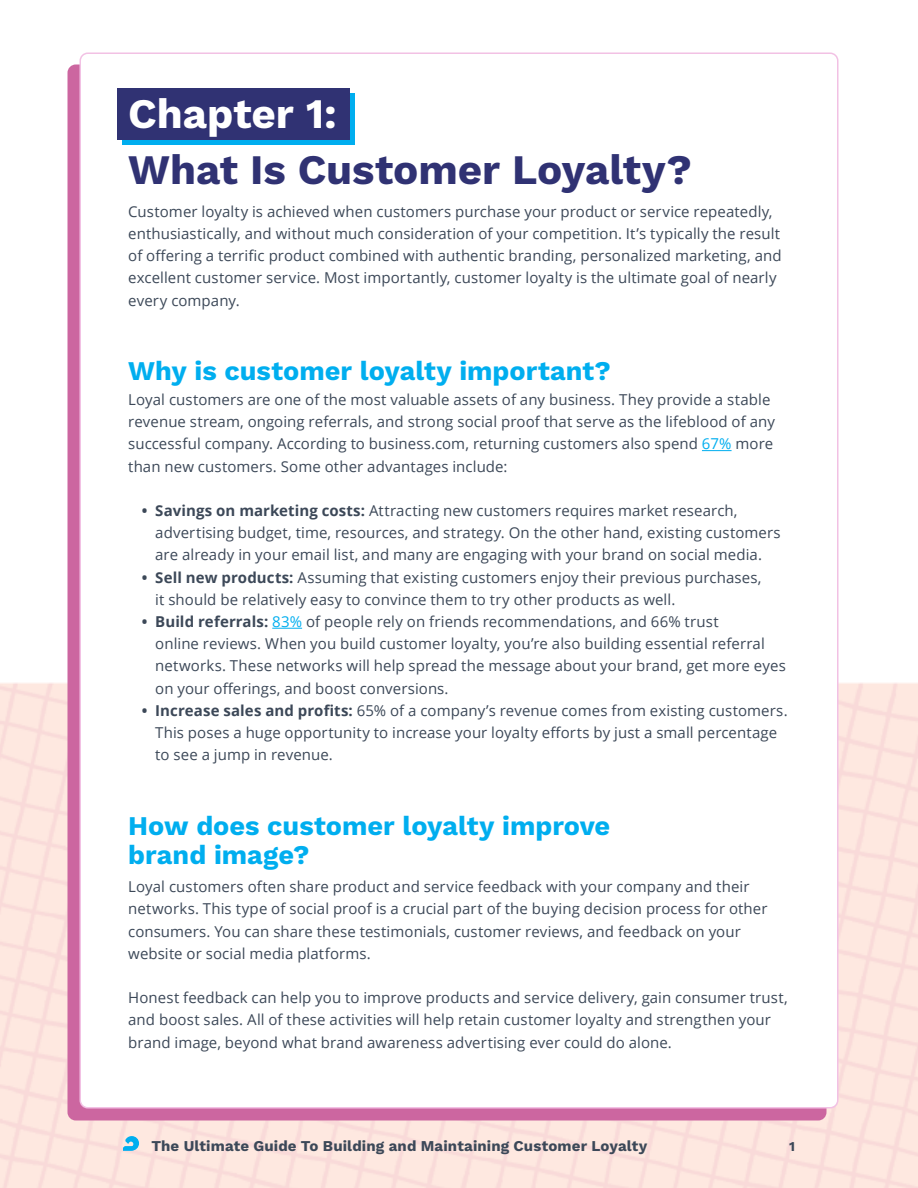
<style>
.page{position:relative;width:918px;height:1188px;background:#fff}
.page>*{position:absolute;margin:0;border:0;box-sizing:border-box;transform-origin:0 0}
.t1{font:700 42px "Work Sans";letter-spacing:-.005em;color:#303273}
.t2{font:700 42px "Work Sans";color:#fff}
.t3{font:700 27px/29.4px "Work Sans";color:#00aeef}
.t4{font:15px/22.2px "Open Sans";letter-spacing:.005em;color:#3c4858}
.t5{font:700 15px "Work Sans";letter-spacing:.01em;color:#3c4858}
.t6{font:700 13.5px "Work Sans";color:#3c4858}
.s1{color:#00aeef}
.s2{font-weight:700}
</style>
<div class="page">
<img style="left:0;top:682px;width:918px;height:506px">
<div style="left:68px;top:65px;width:758px;height:1055px;background:#cc66a0;border-radius:8px"></div>
<div style="left:80px;top:53px;width:758px;height:1055px;background:#fff;border-radius:8px"></div>
<svg style="left:123px;top:1136px;width:16px;height:15px"></svg>
<hr style="left:702px;top:450px;width:30px;height:1px;background:#00aeef">
<hr style="left:272px;top:628px;width:30px;height:1px;background:#00aeef">
<div style="left:122px;top:93px;width:233px;height:52px;background:#00aeef"></div>
<div style="left:118px;top:88px;width:232px;height:52px;background:#303273"></div>
<h1 class="t2" style="left:128px;top:89px;width:210px">Chapter 1:</h1>
<h1 class="t1" style="left:128px;top:146px;width:565px">What Is Customer Loyalty?</h1>
<p class="t4" style="left:128px;top:200px;width:655px">Customer loyalty is achieved when customers purchase your product or service repeatedly, enthusiastically, and without much consideration of your competition. It’s typically the result of offering a terrific product combined with authentic branding, personalized marketing, and excellent customer service. Most importantly, customer loyalty is the ultimate goal of nearly every company.</p>
<h2 class="t3" style="left:128px;top:358px;width:484px">Why is customer loyalty important?</h2>
<p class="t4" style="left:128px;top:388px;width:648px">Loyal customers are one of the most valuable assets of any business. They provide a stable revenue stream, ongoing referrals, and strong social proof that serve as the lifeblood of any successful company. According to business.com, returning customers also spend <span class="s1">67%</span> more than new customers. Some other advantages include:</p>
<p class="t4" style="left:155px;top:499px;width:627px;text-indent:-14px"><span class="s2">• Savings on marketing costs:</span> Attracting new customers requires market research, advertising budget, time, resources, and strategy. On the other hand, existing customers are already in your email list, and many are engaging with your brand on social media.</p>
<p class="t4" style="left:155px;top:566px;width:608px;text-indent:-14px"><span class="s2">• Sell new products:</span> Assuming that existing customers enjoy their previous purchases, it should be relatively easy to convince them to try other products as well.</p>
<p class="t4" style="left:155px;top:610px;width:632px;text-indent:-14px"><span class="s2">• Build referrals:</span> <span class="s1">83%</span> of people rely on friends recommendations, and 66% trust<br>online reviews. When you build customer loyalty, you’re also building essential referral networks. These networks will help spread the message about your brand, get more eyes on your offerings, and boost conversions.</p>
<p class="t4" style="left:155px;top:699px;width:634px;text-indent:-14px"><span class="s2">• Increase sales and profits:</span> 65% of a company’s revenue comes from existing customers.<br>This poses a huge opportunity to increase your loyalty efforts by just a small percentage to see a jump in revenue.</p>
<h2 class="t3" style="left:128px;top:812px;width:484px">How does customer loyalty improve brand image?</h2>
<p class="t4" style="left:128px;top:875px;width:641px">Loyal customers often share product and service feedback with your company and their networks. This type of social proof is a crucial part of the buying decision process for other consumers. You can share these testimonials, customer reviews, and feedback on your website or social media platforms.</p>
<p class="t4" style="left:128px;top:986px;width:661px">Honest feedback can help you to improve products and service delivery, gain consumer trust, and boost sales. All of these activities will help retain customer loyalty and strengthen your brand image, beyond what brand awareness advertising ever could do alone.</p>
<p class="t5" style="left:151px;top:1137px;width:498px">The Ultimate Guide To Building and Maintaining Customer Loyalty</p>
<p class="t6" style="left:789px;top:1138px;width:7px">1</p>
</div>
